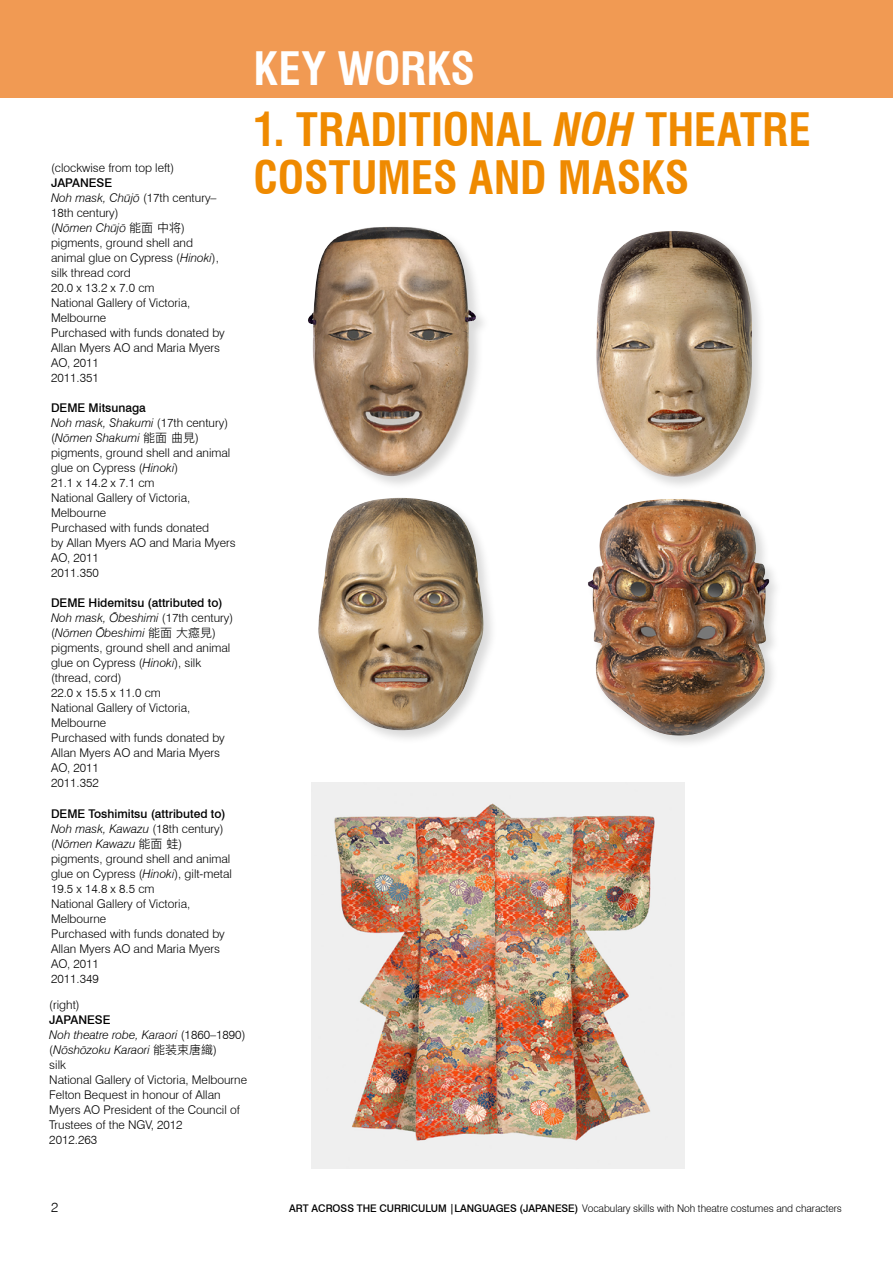
<style>
.page{position:relative;width:893px;height:1263px;background:#fff}
.page>*{position:absolute;margin:0;border:0;box-sizing:border-box;transform-origin:0 0}
.t1{font:700 condensed 45px/48px "Swiss 721 BT";letter-spacing:.005em;color:#ef8a00}
.t2{font:700 condensed 45px "Swiss 721 BT";color:#fff}
.t3{font:300 13.5px "Swiss 721 BT";color:#000}
.t4{font:300 12px/15px "Swiss 721 BT";color:#000}
.t5{font:300 10.5px "Swiss 721 BT";letter-spacing:-.005em;color:#000}
.s1{font-weight:500}
.s2{font-style:italic}
.s3{font-family:"Helvetica Neue";font-style:italic}
.s4{font-family:"Ping Fang SC"}
</style>
<div class="page">
<div style="left:0;top:0;width:893px;height:98px;background:#f19a53"></div>
<img style="left:312px;top:782px;width:372px;height:386px">
<div style="left:316px;top:495px;width:182px;height:250px;background:#000;opacity:.15"></div>
<img style="left:318px;top:498px;width:165px;height:232px">
<div style="left:586px;top:497px;width:197px;height:252px;background:#000;opacity:.15"></div>
<img style="left:588px;top:499px;width:71px;height:168px">
<div style="left:306px;top:226px;width:184px;height:263px;background:#000;opacity:.15"></div>
<img style="left:308px;top:226px;width:162px;height:250px">
<div style="left:594px;top:229px;width:172px;height:260px;background:#000;opacity:.15"></div>
<img style="left:596px;top:231px;width:156px;height:246px">
<p class="t4" style="left:51px;top:161px;width:125px">(clockwise from top left)</p>
<p class="t4" style="left:51px;top:176px;width:175px"><span class="s1">JAPANESE<br></span><span class="s2">Noh mask, Ch</span><span class="s3">ū</span><span class="s2">j</span><span class="s3">ō</span> (17th century–<br>18th century)<br>(<span class="s2">N</span><span class="s3">ō</span><span class="s2">men Ch</span><span class="s3">ū</span><span class="s2">j</span><span class="s3">ō</span> <span class="s4">能面 中将</span>) pigments, ground shell and animal glue on Cypress (<span class="s2">Hinoki</span>), silk thread cord<br>20.0 x 13.2 x 7.0 cm<br>National Gallery of Victoria,<br>Melbourne<br>Purchased with funds donated by<br>Allan Myers AO and Maria Myers<br>AO, 2011<br>2011.351</p>
<p class="t4" style="left:51px;top:401px;width:186px"><span class="s1">DEME Mitsunaga<br></span><span class="s2">Noh mask, Shakumi</span> (17th century) (<span class="s2">N</span><span class="s3">ō</span><span class="s2">men Shakumi</span> <span class="s4">能面 曲見</span>) pigments, ground shell and animal glue on Cypress (<span class="s2">Hinoki</span>)<br>21.1 x 14.2 x 7.1 cm<br>National Gallery of Victoria,<br>Melbourne<br>Purchased with funds donated<br>by Allan Myers AO and Maria Myers<br>AO, 2011<br>2011.350</p>
<p class="t4" style="left:51px;top:596px;width:184px"><span class="s1">DEME Hidemitsu (attributed to)<br></span><span class="s2">Noh mask,</span> <span class="s3">Ō</span><span class="s2">beshimi</span> (17th century) (<span class="s2">N</span><span class="s3">ō</span><span class="s2">men</span> <span class="s3">Ō</span><span class="s2">beshimi</span> <span class="s4">能面 大癋見</span>) pigments, ground shell and animal glue on Cypress (<span class="s2">Hinoki</span>), silk (thread, cord)<br>22.0 x 15.5 x 11.0 cm<br>National Gallery of Victoria,<br>Melbourne<br>Purchased with funds donated by<br>Allan Myers AO and Maria Myers<br>AO, 2011<br>2011.352</p>
<p class="t4" style="left:51px;top:806px;width:182px"><span class="s1">DEME Toshimitsu (attributed to)<br></span><span class="s2">Noh mask, Kawazu</span> (18th century) (<span class="s2">N</span><span class="s3">ō</span><span class="s2">men Kawazu</span> <span class="s4">能面 蛙</span>) pigments, ground shell and animal glue on Cypress (<span class="s2">Hinoki</span>), gilt-metal<br>19.5 x 14.8 x 8.5 cm<br>National Gallery of Victoria,<br>Melbourne<br>Purchased with funds donated by<br>Allan Myers AO and Maria Myers<br>AO, 2011<br>2011.349</p>
<p class="t4" style="left:49px;top:997px;width:32px">(right)</p>
<p class="t4" style="left:49px;top:1012px;width:199px"><span class="s1">JAPANESE<br></span><span class="s2">Noh theatre robe, Karaori</span> (1860–1890) (<span class="s2">N</span><span class="s3">ō</span><span class="s2">sh</span><span class="s3">ō</span><span class="s2">zoku Karaori</span> <span class="s4">能装束唐織</span>)<br>silk<br>National Gallery of Victoria, Melbourne<br>Felton Bequest in honour of Allan<br>Myers AO President of the Council of<br>Trustees of the NGV, 2012<br>2012.263</p>
<h1 class="t2" style="left:254px;top:42px;width:223px">KEY WORKS</h1>
<h1 class="t1" style="left:254px;top:106px;width:558px">1. TRADITIONAL <span class="s2">NOH</span> THEATRE<br>COSTUMES AND MASKS</h1>
<p class="t3" style="left:51px;top:1199px;width:9px">2</p>
<p class="t5" style="left:289px;top:1202px;width:554px"><span class="s1">ART ACROSS THE CURRICULUM |LANGUAGES (JAPANESE)</span> Vocabulary skills with Noh theatre costumes and characters</p>
</div>
